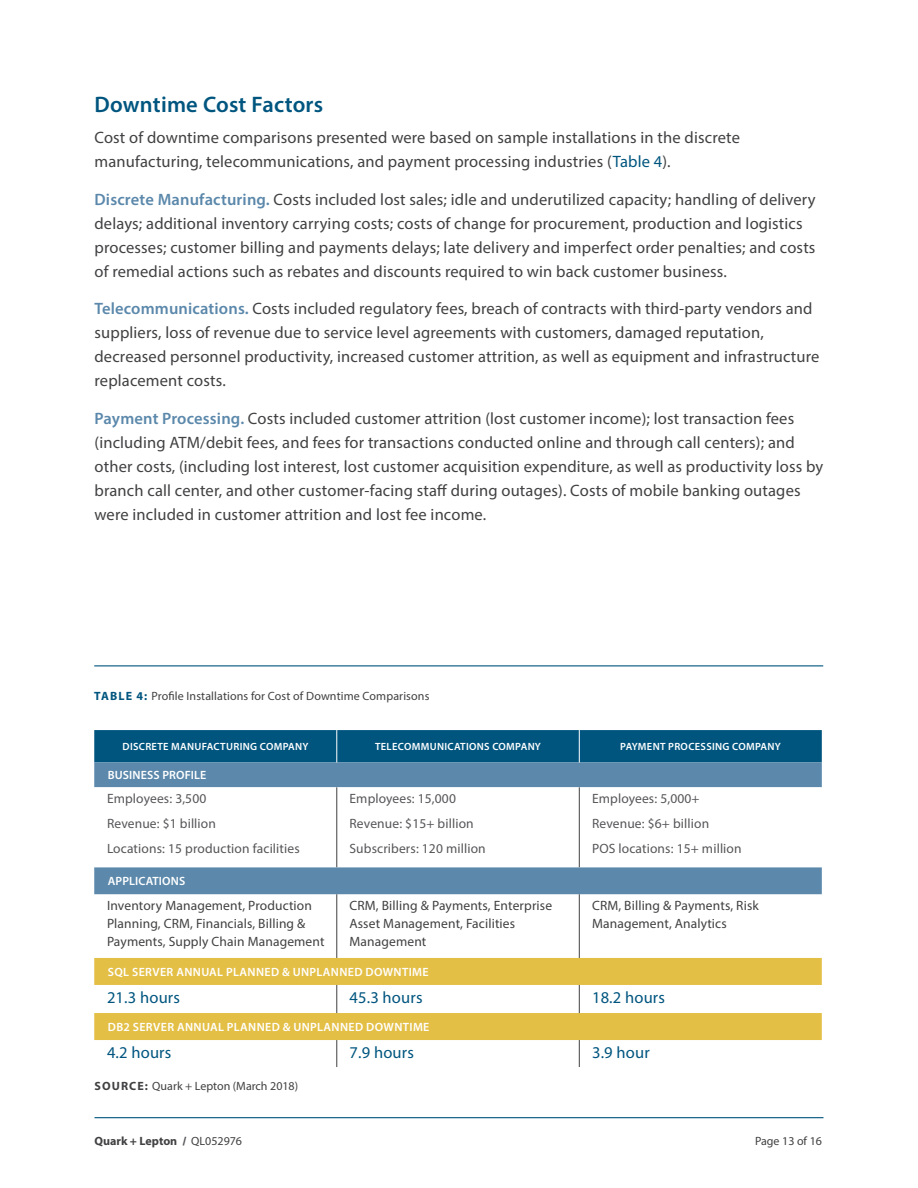
<style>
.page{position:relative;width:918px;height:1188px;background:#fff}
.page>*{position:absolute;margin:0;border:0;box-sizing:border-box;transform-origin:0 0}
.t1{font:600 22.5px "Myriad Pro";letter-spacing:.01em;color:#00557f}
.t2{font:16.5px/24px "Myriad Pro";letter-spacing:.01em;color:#414042}
.t3{font:16.5px "Myriad Pro";letter-spacing:.01em;color:#00557f}
.t4{font:13.5px/18px "Myriad Pro";letter-spacing:.01em;color:#414042}
.t5{font:13.5px/24.8px "Myriad Pro";letter-spacing:.01em;color:#565659}
.t6{font:12px "Myriad Pro";letter-spacing:.01em;color:#414042}
.t7{font:600 12px "Myriad Pro";letter-spacing:.03em;color:#fff}
.t8{font:600 12px "Myriad Pro";letter-spacing:.01em;color:#fff}
.t9{font:700 12px "Myriad Pro";color:#414042}
.t10{font:600 10.5px "Myriad Pro";letter-spacing:.03em;color:#fff}
.s1{color:#00557f}
.s2{font-weight:600;color:#5b88ab}
.s3{font-weight:700;color:#00557f}
.s4{font-weight:700}
.s5{font-weight:900;color:#565659}
.s6{font-weight:400}
</style>
<div class="page">
<hr style="left:94px;top:1117px;width:730px;height:1px;background:#00557f">
<div style="left:94px;top:730px;width:728px;height:32px;background:#00557f"></div>
<div style="left:94px;top:762px;width:728px;height:132px;background:#5b88ab"></div>
<svg style="left:94px;top:787px;width:728px;height:80px"></svg>
<svg style="left:94px;top:958px;width:728px;height:82px;fill:#e4bf45"></svg>
<hr style="left:579px;top:894px;width:1px;height:64px;background:#414042">
<svg style="left:579px;top:985px;width:1px;height:28px"></svg>
<svg style="left:579px;top:1040px;width:1px;height:27px"></svg>
<hr style="left:337px;top:894px;width:1px;height:64px;background:#414042">
<svg style="left:337px;top:985px;width:1px;height:28px"></svg>
<svg style="left:337px;top:1040px;width:1px;height:27px"></svg>
<hr style="left:337px;top:787px;width:1px;height:80px;background:#414042">
<hr style="left:579px;top:787px;width:1px;height:80px;background:#414042">
<hr style="left:337px;top:730px;width:1px;height:32px;background:#fff">
<hr style="left:579px;top:730px;width:1px;height:32px;background:#fff">
<hr style="left:94px;top:665px;width:729px;height:1px;background:#00557f">
<h1 class="t1" style="left:95px;top:90px;width:230px">Downtime Cost Factors</h1>
<p class="t2" style="left:95px;top:125px;width:647px">Cost of downtime comparisons presented were based on sample installations in the discrete manufacturing, telecommunications, and payment processing industries (<span class="s1">Table 4</span>).</p>
<p class="t2" style="left:95px;top:187px;width:723px"><span class="s2">Discrete Manufacturing.</span> Costs included lost sales; idle and underutilized capacity; handling of delivery delays; additional inventory carrying costs; costs of change for procurement, production and logistics processes; customer billing and payments delays; late delivery and imperfect order penalties; and costs of remedial actions such as rebates and discounts required to win back customer business.</p>
<p class="t2" style="left:95px;top:296px;width:726px"><span class="s2">Telecommunications.</span> Costs included regulatory fees, breach of contracts with third-party vendors and suppliers, loss of revenue due to service level agreements with customers, damaged reputation, decreased personnel productivity, increased customer attrition, as well as equipment and infrastructure replacement costs.</p>
<p class="t2" style="left:95px;top:406px;width:730px"><span class="s2">Payment Processing.</span> Costs included customer attrition (lost customer income); lost transaction fees (including ATM/debit fees, and fees for transactions conducted online and through call centers); and other costs, (including lost interest, lost customer acquisition expenditure, as well as productivity loss by branch call center, and other customer-facing staff during outages). Costs of mobile banking outages were included in customer attrition and lost fee income.</p>
<p class="t6" style="left:94px;top:689px;width:337px"><span class="s3">Ta ble 4:</span> Profile Installations for Cost of Downtime Comparisons</p>
<p class="t10" style="left:123px;top:740px;width:187px">DISCRETE MANUFACTURING COMPANY</p>
<p class="t10" style="left:375px;top:740px;width:167px">TELECOMMUNICATIONS COMPANY</p>
<p class="t10" style="left:620px;top:740px;width:162px">PAYMENT PROCESSING COMPANY</p>
<p class="t8" style="left:108px;top:768px;width:100px">BUSINESS PROFILE</p>
<p class="t5" style="left:107px;top:786px;width:194px">Employees: 3,500<br>Revenue: $1 billion<br>Locations: 15 production facilities</p>
<p class="t5" style="left:350px;top:786px;width:138px">Employees: 15,000<br>Revenue: $15+ billion<br>Subscribers: 120 million</p>
<p class="t5" style="left:592px;top:786px;width:151px">Employees: 5,000+<br>Revenue: $6+ billion<br>POS locations: 15+ million</p>
<p class="t8" style="left:108px;top:874px;width:79px">APPLICATIONS</p>
<p class="t4" style="left:107px;top:897px;width:219px">Inventory Management, Production<br>Planning, CRM, Financials, Billing &amp;<br>Payments, Supply Chain Management</p>
<p class="t4" style="left:350px;top:897px;width:204px">CRM, Billing &amp; Payments, Enterprise<br>Asset Management, Facilities<br>Management</p>
<p class="t4" style="left:592px;top:897px;width:168px">CRM, Billing &amp; Payments, Risk<br>Management, Analytics</p>
<p class="t7" style="left:108px;top:964px;width:322px">SQL SERVER ANNUAL PLANNED &amp; UNPLANNED DOWNTIME</p>
<p class="t3" style="left:107px;top:988px;width:75px">21.3 hours</p>
<p class="t3" style="left:350px;top:988px;width:75px">45.3 hours</p>
<p class="t3" style="left:592px;top:988px;width:75px">18.2 hours</p>
<p class="t7" style="left:108px;top:1019px;width:323px">DB2 SERVER ANNUAL PLANNED &amp; UNPLANNED DOWNTIME</p>
<p class="t3" style="left:107px;top:1043px;width:66px">4.2 hours</p>
<p class="t3" style="left:350px;top:1043px;width:66px">7.9 hours</p>
<p class="t3" style="left:592px;top:1043px;width:59px">3.9 hour</p>
<p class="t6" style="left:94px;top:1078px;width:205px"><span class="s4">SOU RCE:</span> Quark + Lepton (March 2018)</p>
<p class="t9" style="left:94px;top:1133px;width:149px">Quark + Lepton <span class="s5">/</span> <span class="s6">QL052976</span></p>
<p class="t6" style="left:755px;top:1134px;width:68px">Page 13 of 16</p>
</div>
